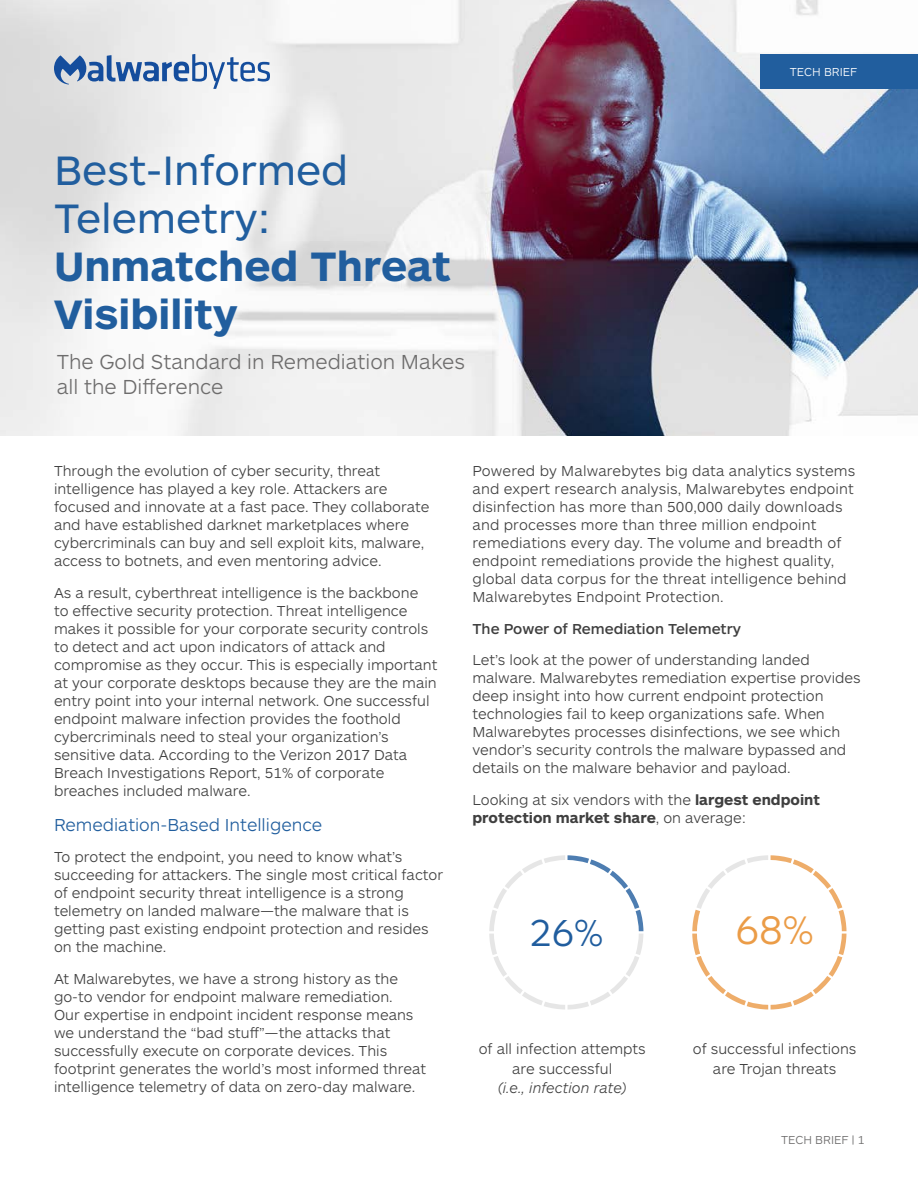
<style>
.page{position:relative;width:918px;height:1188px;background:#fff}
.page>*{position:absolute;margin:0;border:0;box-sizing:border-box;transform-origin:0 0}
.t1{font:700 42.75px/48px "ARS Maquette Pro";color:#215e9e}
.t2{font:42.75px/48px "ARS Maquette Pro";color:#215e9e}
.t3{font:300 41.4px "ARS Maquette Pro";color:#eb9c47}
.t4{font:300 39px "ARS Maquette Pro";color:#205d9e}
.t5{font:300 21.15px/25.3px "ARS Maquette Pro";color:#6d6c6c}
.t6{font:300 18px "ARS Maquette Pro";color:#215e9e}
.t7{font:300 15px/18px "ARS Maquette Pro";color:#3f3f3f}
.t8{font:500 15px "ARS Maquette Pro";color:#3f3f3f}
.t9{font:italic 300 15px "ARS Maquette Pro";color:#3f3f3f}
.t10{font:300 12px "ARS Maquette Pro";color:#6d6c6c}
.t11{font:300 12px "ARS Maquette Pro";color:#fff}
.s1{font-weight:700}
.s2{color:#3f3f3f}
</style>
<div class="page">
<img style="left:0;top:0;width:918px;height:435px">
<svg style="left:489px;top:855px;width:154px;height:155px"></svg>
<svg style="left:692px;top:855px;width:155px;height:155px"></svg>
<svg style="left:54px;top:54px;width:216px;height:35px"></svg>
<div style="left:760px;top:54px;width:158px;height:35px;background:#215e9e"></div>
<p class="t11" style="left:790px;top:64px;width:69px">TECH BRIEF</p>
<h1 class="t2" style="left:54px;top:145px;width:296px">Best-Informed<br>Telemetry:</h1>
<h1 class="t1" style="left:54px;top:240px;width:398px">Unmatched Threat<br>Visibility</h1>
<h3 class="t5" style="left:57px;top:348px;width:410px">The Gold Standard in Remediation Makes all the Difference</h3>
<p class="t7" style="left:54px;top:461px;width:377px">Through the evolution of cyber security, threat intelligence has played a key role. Attackers are focused and innovate at a fast pace. They collaborate and have established darknet marketplaces where cybercriminals can buy and sell exploit kits, malware, access to botnets, and even mentoring advice.</p>
<p class="t7" style="left:54px;top:583px;width:385px">As a result, cyberthreat intelligence is the backbone<br>to effective security protection. Threat intelligence makes it possible for your corporate security controls to detect and act upon indicators of attack and compromise as they occur. This is especially important at your corporate desktops because they are the main entry point into your internal network. One successful endpoint malware infection provides the foothold cybercriminals need to steal your organization’s sensitive data. According to the Verizon 2017 Data Breach Investigations Report, 51% of corporate breaches included malware.</p>
<p class="t6" style="left:54px;top:813px;width:270px">Remediation-Based Intelligence</p>
<p class="t7" style="left:54px;top:847px;width:391px">To protect the endpoint, you need to know what’s succeeding for attackers. The single most critical factor of endpoint security threat intelligence is a strong telemetry on landed malware—the malware that is getting past existing endpoint protection and resides on the machine.</p>
<p class="t7" style="left:54px;top:969px;width:374px">At Malwarebytes, we have a strong history as the go-to vendor for endpoint malware remediation.<br>Our expertise in endpoint incident response means we understand the “bad stuff”—the attacks that successfully execute on corporate devices. This footprint generates the world’s most informed threat intelligence telemetry of data on zero-day malware.</p>
<p class="t7" style="left:472px;top:461px;width:384px">Powered by Malwarebytes big data analytics systems and expert research analysis, Malwarebytes endpoint disinfection has more than 500,000 daily downloads and processes more than three million endpoint remediations every day. The volume and breadth of endpoint remediations provide the highest quality, global data corpus for the threat intelligence behind Malwarebytes Endpoint Protection.</p>
<p class="t8" style="left:472px;top:619px;width:270px">The Power of Remediation Telemetry</p>
<p class="t7" style="left:472px;top:650px;width:390px">Let’s look at the power of understanding landed malware. Malwarebytes remediation expertise provides deep insight into how current endpoint protection technologies fail to keep organizations safe. When Malwarebytes processes disinfections, we see which vendor’s security controls the malware bypassed and details on the malware behavior and payload.</p>
<p class="t7" style="left:472px;top:790px;width:349px">Looking at six vendors with the <span class="s1">largest endpoint protection market share</span>, on average:</p>
<h3 class="t4" style="left:529px;top:907px;width:75px">26%</h3>
<h2 class="t3" style="left:736px;top:904px;width:80px">68%</h2>
<p class="t7" style="left:479px;top:1038px;width:168px;line-height:19.5px;text-align:center">of all infection attempts are successful</p>
<p class="t9" style="left:498px;top:1078px;width:130px">(i.e., infection rate)</p>
<p class="t7" style="left:693px;top:1038px;width:165px;line-height:19.5px;text-align:center">of successful infections are Trojan threats</p>
<p class="t10" style="left:781px;top:1132px;width:85px">TECH BRIEF <span class="s2">|</span> 1</p>
</div>
